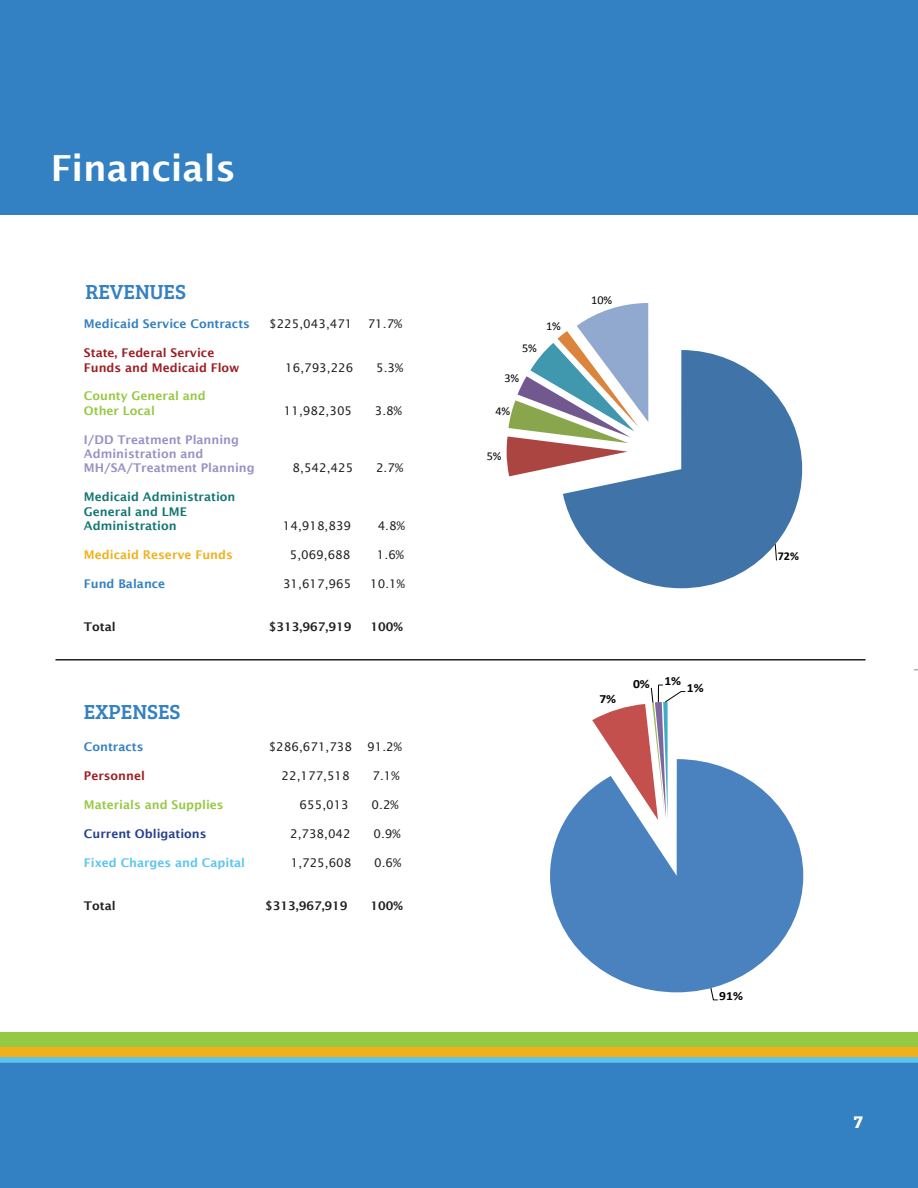
<style>
.page{position:relative;width:918px;height:1188px;background:#fff}
.page>*{position:absolute;margin:0;border:0;box-sizing:border-box;transform-origin:0 0}
.t1{font:600 36px "Lucida Sans";color:#fff}
.t2{font:21px "Bree Serif";color:#3380c3}
.t3{font:700 18px "Bree Serif";color:#fff}
.t4{font:700 12.45px "Calibri";color:#040503;scale:1.09 1}
.t5{font:12px "Lucida Sans";color:#231f20}
.t6{font:600 12px/14.4px "Lucida Sans";color:#9b8fc5}
.t7{font:600 12px/14.4px "Lucida Sans";color:#9c1e23}
.t8{font:600 12px/14.4px "Lucida Sans";color:#127673}
.t9{font:600 12px/14.4px "Lucida Sans";color:#96c943}
.t10{font:600 12px "Lucida Sans";color:#3380c3}
.t11{font:600 12px "Lucida Sans";color:#231f20}
.t12{font:600 12px "Lucida Sans";color:#5ac5f0}
.t13{font:600 12px "Lucida Sans";color:#f0b01a}
.t14{font:600 12px "Lucida Sans";color:#253f8e}
.t15{font:12px "Calibri";color:#040503}
.t16{font:700 12px "Calibri";color:#040503}
</style>
<div class="page">
<div style="left:0;top:1062px;width:918px;height:126px;background:#3380c3"></div>
<div style="left:0;top:0;width:918px;height:215px;background:#3380c3"></div>
<svg style="left:550px;top:684px;width:254px;height:317px"></svg>
<svg style="left:0;top:1057px;width:918px;height:6px;fill:#5ac5f0"></svg>
<div style="left:0;top:1042px;width:918px;height:15px;background:#f0b01a"></div>
<hr style="left:55px;top:659px;width:810px;height:2px;background:#231f20">
<svg style="left:470px;top:303px;width:371px;height:304px"></svg>
<div style="left:0;top:1032px;width:918px;height:15px;background:#96c943"></div>
<h1 class="t1" style="left:51px;top:147px;width:186px">Financials</h1>
<h2 class="t2" style="left:86px;top:276px;width:102px">REVENUES</h2>
<p class="t10" style="left:84px;top:317px;width:168px">Medicaid Service Contracts</p>
<p class="t5" style="left:269px;top:317px;width:85px">$225,043,471</p>
<p class="t5" style="left:368px;top:317px;width:36px">71.7%</p>
<p class="t7" style="left:84px;top:346px;width:157px">State, Federal Service<br>Funds and Medicaid Flow</p>
<p class="t5" style="left:285px;top:360px;width:70px">16,793,226</p>
<p class="t5" style="left:376px;top:360px;width:28px">5.3%</p>
<p class="t9" style="left:84px;top:389px;width:123px">County General and<br>Other Local</p>
<p class="t6" style="left:84px;top:432px;width:172px">I/DD Treatment Planning<br>Administration and<br>MH/SA/Treatment Planning</p>
<p class="t8" style="left:84px;top:490px;width:153px">Medicaid Administration<br>General and LME<br>Administration</p>
<p class="t5" style="left:284px;top:404px;width:70px">11,982,305</p>
<p class="t5" style="left:375px;top:404px;width:28px">3.8%</p>
<p class="t5" style="left:293px;top:461px;width:62px">8,542,425</p>
<p class="t5" style="left:376px;top:461px;width:28px">2.7%</p>
<p class="t5" style="left:283px;top:519px;width:70px">14,918,839</p>
<p class="t5" style="left:378px;top:519px;width:28px">4.8%</p>
<p class="t13" style="left:84px;top:548px;width:150px">Medicaid Reserve Funds</p>
<p class="t5" style="left:290px;top:548px;width:62px">5,069,688</p>
<p class="t5" style="left:377px;top:548px;width:28px">1.6%</p>
<p class="t10" style="left:84px;top:576px;width:83px">Fund Balance</p>
<p class="t5" style="left:283px;top:576px;width:70px">31,617,965</p>
<p class="t5" style="left:370px;top:576px;width:36px">10.1%</p>
<p class="t11" style="left:84px;top:620px;width:33px">Total</p>
<p class="t11" style="left:269px;top:620px;width:84px">$313,967,919</p>
<p class="t11" style="left:371px;top:620px;width:34px">100%</p>
<h2 class="t2" style="left:84px;top:696px;width:98px">EXPENSES</h2>
<p class="t10" style="left:84px;top:740px;width:61px">Contracts</p>
<p class="t5" style="left:269px;top:740px;width:85px">$286,671,738</p>
<p class="t5" style="left:367px;top:740px;width:36px">91.2%</p>
<p class="t7" style="left:84px;top:769px;width:62px">Personnel</p>
<p class="t5" style="left:282px;top:769px;width:70px">22,177,518</p>
<p class="t5" style="left:373px;top:769px;width:28px">7.1%</p>
<p class="t9" style="left:84px;top:797px;width:141px">Materials and Supplies</p>
<p class="t5" style="left:300px;top:798px;width:51px">655,013</p>
<p class="t5" style="left:372px;top:798px;width:28px">0.2%</p>
<p class="t14" style="left:84px;top:827px;width:124px">Current Obligations</p>
<p class="t5" style="left:290px;top:827px;width:62px">2,738,042</p>
<p class="t5" style="left:374px;top:827px;width:28px">0.9%</p>
<p class="t12" style="left:84px;top:855px;width:163px">Fixed Charges and Capital</p>
<p class="t5" style="left:291px;top:855px;width:62px">1,725,608</p>
<p class="t5" style="left:374px;top:855px;width:28px">0.6%</p>
<p class="t11" style="left:84px;top:899px;width:33px">Total</p>
<p class="t11" style="left:265px;top:899px;width:84px">$313,967,919</p>
<p class="t11" style="left:371px;top:899px;width:34px">100%</p>
<p class="t15" style="left:522px;top:340px;width:16px">5%</p>
<p class="t15" style="left:504px;top:370px;width:16px">3%</p>
<p class="t15" style="left:496px;top:404px;width:16px">4%</p>
<p class="t15" style="left:546px;top:318px;width:16px">1%</p>
<p class="t15" style="left:487px;top:448px;width:16px">5%</p>
<p class="t15" style="left:591px;top:293px;width:23px">10%</p>
<p class="t4" style="left:599px;top:691px;width:17px">7%</p>
<p class="t4" style="left:633px;top:674px;width:46px">0% 1%</p>
<p class="t4" style="left:687px;top:680px;width:17px">1%</p>
<p class="t16" style="left:778px;top:549px;width:23px">72%</p>
<p class="t4" style="left:719px;top:988px;width:23px">91%</p>
<h3 class="t3" style="left:854px;top:1107px;width:11px">7</h3>
</div>
